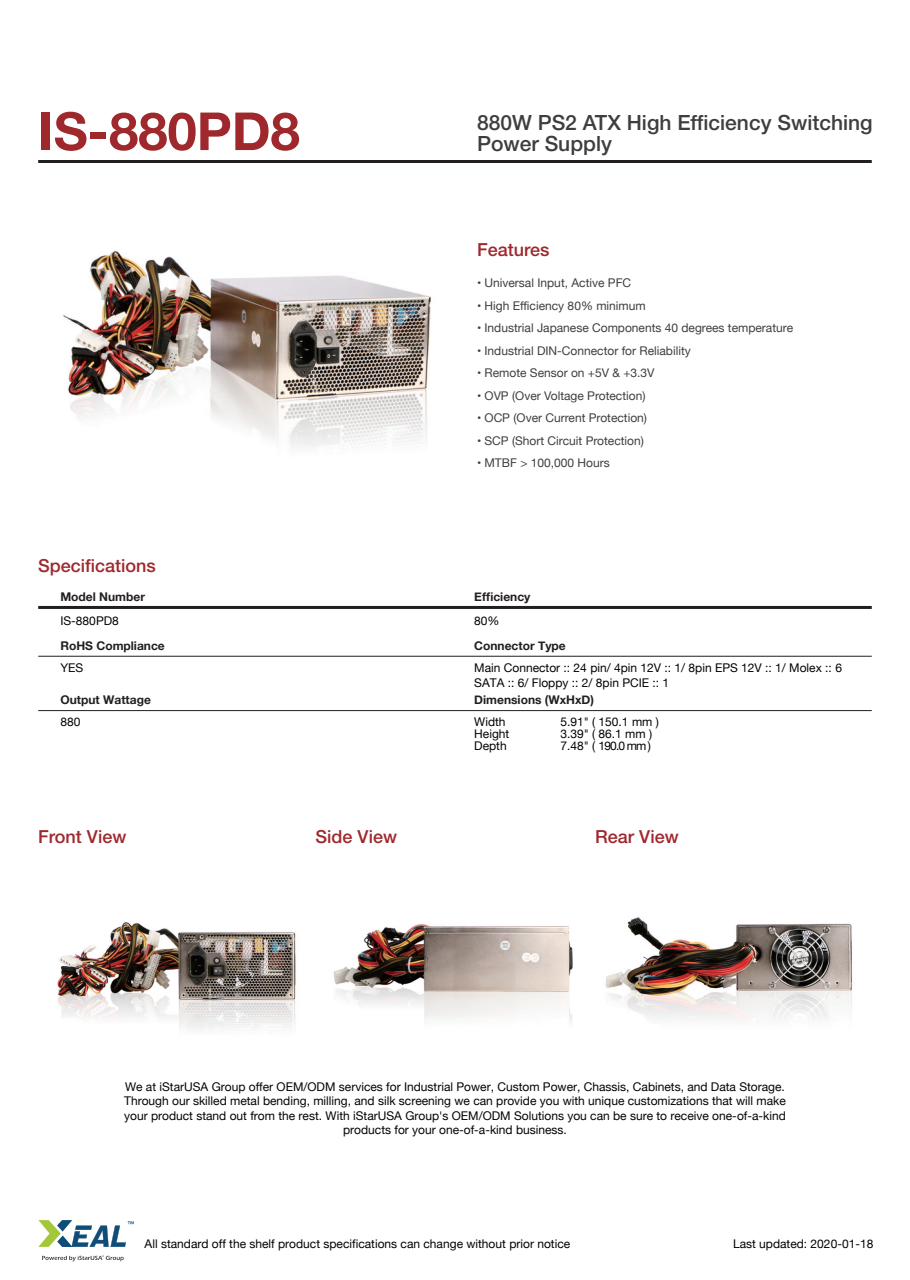
<style>
.page{position:relative;width:910px;height:1280px;background:#fff}
.page>*{position:absolute;margin:0;border:0;box-sizing:border-box;transform-origin:0 0}
.t1{font:700 52.5px "Helvetica Neue";color:#9f282d}
.t2{font:500 21px/21px "Helvetica Neue";color:#3e3e3f}
.t3{font:500 18px "Helvetica Neue";color:#9f282d}
.t4{font:12px/12px "Helvetica Neue";color:#030303}
.t5{font:12px "Helvetica Neue";color:#3e3e3f}
.t6{font:700 12px "Helvetica Neue";color:#231f20}
</style>
<div class="page">
<hr style="left:38px;top:160px;width:834px;height:3px;background:#231f20">
<hr style="left:38px;top:606px;width:834px;height:3px;background:#231f20">
<hr style="left:38px;top:656px;width:834px;height:1px;background:#231f20">
<hr style="left:38px;top:710px;width:834px;height:1px;background:#231f20">
<img style="left:57px;top:922px;width:239px;height:109px">
<img style="left:333px;top:924px;width:240px;height:99px">
<img style="left:63px;top:250px;width:368px;height:198px">
<img style="left:605px;top:917px;width:247px;height:104px">
<svg style="left:38px;top:1220px;width:96px;height:27px"></svg>
<svg style="left:42px;top:1255px;width:82px;height:6px"></svg>
<h1 class="t1" style="left:38px;top:99px;width:263px">IS-880PD8</h1>
<h2 class="t2" style="left:477px;top:112px;width:397px">880W PS2 ATX High Efficiency Switching<br>Power Supply</h2>
<h3 class="t3" style="left:477px;top:239px;width:74px">Features</h3>
<h3 class="t3" style="left:38px;top:555px;width:119px">Specifications</h3>
<p class="t6" style="left:60px;top:589px;width:86px">Model Number</p>
<p class="t4" style="left:60px;top:615px;width:60px">IS-880PD8</p>
<p class="t4" style="left:60px;top:663px;width:24px">YES</p>
<p class="t6" style="left:60px;top:692px;width:92px">Output Wattage</p>
<p class="t4" style="left:60px;top:716px;width:22px">880</p>
<p class="t6" style="left:60px;top:638px;width:106px">RoHS Compliance</p>
<p class="t5" style="left:477px;top:274px;width:156px">• Universal Input, Active PFC</p>
<p class="t5" style="left:477px;top:297px;width:170px">• High Efficiency 80% minimum</p>
<p class="t5" style="left:477px;top:319px;width:318px">• Industrial Japanese Components 40 degrees temperature</p>
<p class="t5" style="left:477px;top:342px;width:215px">• Industrial DIN-Connector for Reliability</p>
<p class="t5" style="left:477px;top:364px;width:179px">• Remote Sensor on +5V &amp; +3.3V</p>
<p class="t5" style="left:477px;top:387px;width:170px">• OVP (Over Voltage Protection)</p>
<p class="t5" style="left:477px;top:409px;width:172px">• OCP (Over Current Protection)</p>
<p class="t5" style="left:477px;top:432px;width:168px">• SCP (Short Circuit Protection)</p>
<p class="t5" style="left:477px;top:454px;width:134px">• MTBF &gt; 100,000 Hours</p>
<p class="t6" style="left:474px;top:589px;width:58px">Efficiency</p>
<p class="t6" style="left:474px;top:638px;width:93px">Connector Type</p>
<p class="t4" style="left:474px;top:615px;width:27px">80%</p>
<p class="t4" style="left:474px;top:662px;width:369px;line-height:14.4px">Main Connector :: 24 pin/ 4pin 12V :: 1/ 8pin EPS 12V :: 1/ Molex :: 6<br>SATA :: 6/ Floppy :: 2/ 8pin PCIE :: 1</p>
<p class="t6" style="left:474px;top:692px;width:121px">Dimensions (WxHxD)</p>
<p class="t4" style="left:474px;top:716px;width:37px">Width<br>Height<br>Depth</p>
<p class="t4" style="left:560px;top:716px;width:100px">5.91" ( 150.1 mm )<br>3.39" ( 86.1 mm )<br>7.48" ( 190.0 mm )</p>
<h3 class="t3" style="left:38px;top:825px;width:90px">Front View</h3>
<h3 class="t3" style="left:316px;top:825px;width:83px">Side View</h3>
<h3 class="t3" style="left:595px;top:825px;width:85px">Rear View</h3>
<p class="t4" style="left:124px;top:1080px;width:663px;line-height:14.4px;text-align:center">We at iStarUSA Group offer OEM/ODM services for Industrial Power, Custom Power, Chassis, Cabinets, and Data Storage.<br>Through our skilled metal bending, milling, and silk screening we can provide you with unique customizations that will make your product stand out from the rest. With iStarUSA Group's OEM/ODM Solutions you can be sure to receive one-of-a-kind products for your one-of-a-kind business.</p>
<p class="t4" style="left:145px;top:1239px;width:427px">All standard off the shelf product specifications can change without prior notice</p>
<p class="t4" style="left:733px;top:1239px;width:142px">Last updated: 2020-01-18</p>
</div>
